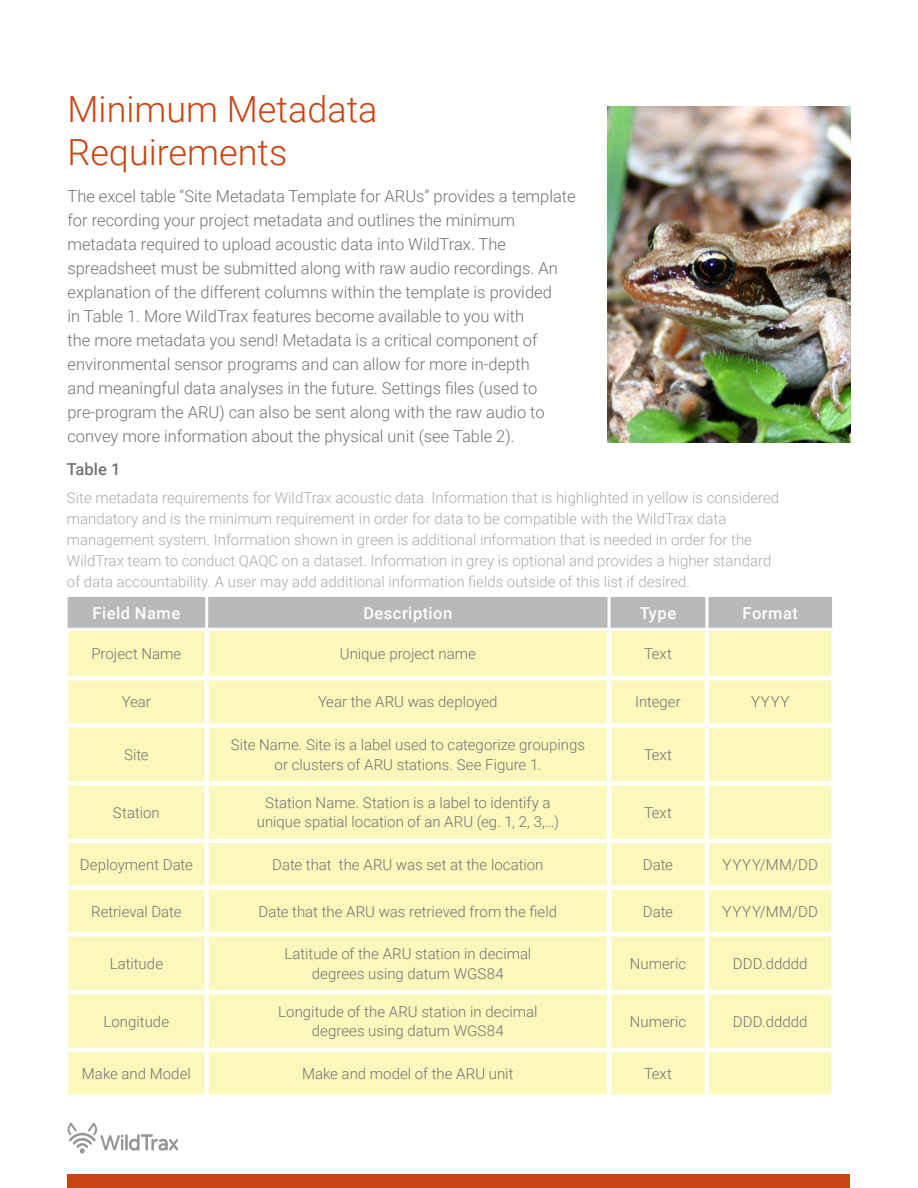
<style>
.page{position:relative;width:918px;height:1188px;background:#fff}
.page>*{position:absolute;margin:0;border:0;box-sizing:border-box;transform-origin:0 0}
.Heading_1{font:300 36px/43.2px "Roboto";color:#c94512}
.Body{font:300 16.5px/24px "Roboto";color:#737373}
.Table_Header{font:500 16.5px "Roboto";letter-spacing:.03em;color:#fff}
.Caption_Title{font:500 16.5px "Roboto";color:#737373}
.Table_Body{font:300 15px/19.5px "Roboto";color:#737373;text-align:center}
.t1{font:300 15px/21px "Roboto";color:#ababab}
</style>
<div class="page">
<svg style="left:67px;top:1123px;width:111px;height:31px"></svg>
<div style="left:68px;top:1174px;width:782px;height:14px;background:#c94512"></div>
<img style="left:608px;top:107px;width:242px;height:336px">
<div style="left:68px;top:597px;width:764px;height:31px;background:#b9b9b9"></div>
<div style="left:68px;top:631px;width:763px;height:463px;background:#faf8bb"></div>
<hr style="left:705px;top:597px;width:3px;height:31px;background:#fff">
<div style="left:204px;top:631px;width:5px;height:45px;background:#fff"></div>
<hr style="left:607px;top:631px;width:4px;height:45px;background:#fff">
<hr style="left:64px;top:676px;width:143px;height:4px;background:#fff">
<hr style="left:207px;top:676px;width:402px;height:4px;background:#fff">
<div style="left:204px;top:680px;width:5px;height:43px;background:#fff"></div>
<hr style="left:609px;top:676px;width:98px;height:4px;background:#fff">
<hr style="left:607px;top:680px;width:4px;height:43px;background:#fff">
<div style="left:64px;top:723px;width:143px;height:5px;background:#fff"></div>
<div style="left:207px;top:723px;width:402px;height:5px;background:#fff"></div>
<div style="left:204px;top:728px;width:5px;height:53px;background:#fff"></div>
<div style="left:609px;top:723px;width:98px;height:5px;background:#fff"></div>
<hr style="left:607px;top:728px;width:4px;height:53px;background:#fff">
<hr style="left:64px;top:781px;width:143px;height:4px;background:#fff">
<hr style="left:207px;top:781px;width:402px;height:4px;background:#fff">
<div style="left:204px;top:785px;width:5px;height:54px;background:#fff"></div>
<hr style="left:609px;top:781px;width:98px;height:4px;background:#fff">
<hr style="left:607px;top:785px;width:4px;height:54px;background:#fff">
<hr style="left:64px;top:839px;width:143px;height:4px;background:#fff">
<hr style="left:207px;top:839px;width:402px;height:4px;background:#fff">
<div style="left:204px;top:843px;width:5px;height:42px;background:#fff"></div>
<hr style="left:609px;top:839px;width:98px;height:4px;background:#fff">
<hr style="left:607px;top:843px;width:4px;height:42px;background:#fff">
<div style="left:64px;top:885px;width:143px;height:5px;background:#fff"></div>
<div style="left:207px;top:885px;width:402px;height:5px;background:#fff"></div>
<div style="left:204px;top:890px;width:5px;height:42px;background:#fff"></div>
<div style="left:609px;top:885px;width:98px;height:5px;background:#fff"></div>
<hr style="left:607px;top:890px;width:4px;height:42px;background:#fff">
<div style="left:64px;top:932px;width:143px;height:5px;background:#fff"></div>
<div style="left:207px;top:932px;width:402px;height:5px;background:#fff"></div>
<div style="left:204px;top:937px;width:5px;height:53px;background:#fff"></div>
<div style="left:609px;top:932px;width:98px;height:5px;background:#fff"></div>
<hr style="left:607px;top:937px;width:4px;height:53px;background:#fff">
<hr style="left:64px;top:990px;width:143px;height:4px;background:#fff">
<hr style="left:207px;top:990px;width:402px;height:4px;background:#fff">
<div style="left:204px;top:994px;width:5px;height:54px;background:#fff"></div>
<hr style="left:609px;top:990px;width:98px;height:4px;background:#fff">
<hr style="left:607px;top:994px;width:4px;height:54px;background:#fff">
<hr style="left:64px;top:1048px;width:143px;height:4px;background:#fff">
<hr style="left:207px;top:1048px;width:402px;height:4px;background:#fff">
<div style="left:204px;top:1052px;width:5px;height:42px;background:#fff"></div>
<hr style="left:609px;top:1048px;width:98px;height:4px;background:#fff">
<hr style="left:607px;top:1052px;width:4px;height:42px;background:#fff">
<hr style="left:705px;top:631px;width:4px;height:45px;background:#fff">
<hr style="left:707px;top:676px;width:129px;height:4px;background:#fff">
<hr style="left:705px;top:680px;width:4px;height:43px;background:#fff">
<div style="left:707px;top:723px;width:129px;height:5px;background:#fff"></div>
<hr style="left:705px;top:728px;width:4px;height:53px;background:#fff">
<hr style="left:707px;top:781px;width:129px;height:4px;background:#fff">
<hr style="left:705px;top:785px;width:4px;height:54px;background:#fff">
<hr style="left:707px;top:839px;width:129px;height:4px;background:#fff">
<hr style="left:705px;top:843px;width:4px;height:42px;background:#fff">
<div style="left:707px;top:885px;width:129px;height:5px;background:#fff"></div>
<hr style="left:705px;top:890px;width:4px;height:42px;background:#fff">
<div style="left:707px;top:932px;width:129px;height:5px;background:#fff"></div>
<hr style="left:705px;top:937px;width:4px;height:53px;background:#fff">
<hr style="left:707px;top:990px;width:129px;height:4px;background:#fff">
<hr style="left:705px;top:994px;width:4px;height:54px;background:#fff">
<hr style="left:707px;top:1048px;width:129px;height:4px;background:#fff">
<hr style="left:705px;top:1052px;width:4px;height:42px;background:#fff">
<hr style="left:205px;top:597px;width:3px;height:31px;background:#fff">
<hr style="left:608px;top:597px;width:3px;height:31px;background:#fff">
<p class="Heading_1" style="left:68px;top:86px;width:312px">Minimum Metadata<br>Requirements</p>
<p class="Body" style="left:68px;top:184px;width:510px">The excel table “Site Metadata Template for ARUs” provides a template for recording your project metadata and outlines the minimum metadata required to upload acoustic data into WildTrax. The spreadsheet must be submitted along with raw audio recordings. An explanation of the different columns within the template is provided<br>in Table 1. More WildTrax features become available to you with<br>the more metadata you send! Metadata is a critical component of environmental sensor programs and can allow for more in-depth<br>and meaningful data analyses in the future. Settings files (used to pre-program the ARU) can also be sent along with the raw audio to convey more information about the physical unit (see Table 2).</p>
<p class="Caption_Title" style="left:67px;top:458px;width:55px">Table 1</p>
<p class="t1" style="left:67px;top:487px;width:714px">Site metadata requirements for WildTrax acoustic data. Information that is highlighted in yellow is considered mandatory and is the minimum requirement in order for data to be compatible with the WildTrax data management system. Information shown in green is additional information that is needed in order for the WildTrax team to conduct QAQC on a dataset. Information in grey is optional and provides a higher standard of data accountability. A user may add additional information fields outside of this list if desired.</p>
<p class="Table_Header" style="left:93px;top:601px;width:89px">Field Name</p>
<p class="Table_Header" style="left:363px;top:601px;width:90px">Description</p>
<p class="Table_Header" style="left:640px;top:601px;width:38px">Type</p>
<p class="Table_Header" style="left:743px;top:601px;width:57px">Format</p>
<p class="Table_Body" style="left:91px;top:643px;width:92px">Project Name</p>
<p class="Table_Body" style="left:340px;top:643px;width:138px">Unique project name</p>
<p class="Table_Body" style="left:644px;top:643px;width:29px">Text</p>
<p class="Table_Body" style="left:122px;top:692px;width:30px">Year</p>
<p class="Table_Body" style="left:318px;top:692px;width:181px">Year the ARU was deployed</p>
<p class="Table_Body" style="left:635px;top:692px;width:47px">Integer</p>
<p class="Table_Body" style="left:751px;top:692px;width:40px">YYYY</p>
<p class="Table_Body" style="left:124px;top:744px;width:26px">Site</p>
<p class="Table_Body" style="left:231px;top:735px;width:356px">Site Name. Site is a label used to categorize groupings or clusters of ARU stations. See Figure 1.</p>
<p class="Table_Body" style="left:644px;top:744px;width:29px">Text</p>
<p class="Table_Body" style="left:113px;top:802px;width:48px">Station</p>
<p class="Table_Body" style="left:257px;top:792px;width:304px">Station Name. Station is a label to identify a unique spatial location of an ARU (eg. 1, 2, 3,…)</p>
<p class="Table_Body" style="left:644px;top:802px;width:29px">Text</p>
<p class="Table_Body" style="left:80px;top:854px;width:114px">Deployment Date</p>
<p class="Table_Body" style="left:272px;top:854px;width:273px">Date that the ARU was set at the location</p>
<p class="Table_Body" style="left:643px;top:854px;width:32px">Date</p>
<p class="Table_Body" style="left:723px;top:854px;width:97px">YYYY/MM/DD</p>
<p class="Table_Body" style="left:91px;top:901px;width:92px">Retrieval Date</p>
<p class="Table_Body" style="left:259px;top:901px;width:300px">Date that the ARU was retrieved from the field</p>
<p class="Table_Body" style="left:643px;top:901px;width:32px">Date</p>
<p class="Table_Body" style="left:723px;top:901px;width:97px">YYYY/MM/DD</p>
<p class="Table_Body" style="left:110px;top:953px;width:55px">Latitude</p>
<p class="Table_Body" style="left:284px;top:943px;width:248px">Latitude of the ARU station in decimal degrees using datum WGS84</p>
<p class="Table_Body" style="left:630px;top:953px;width:58px">Numeric</p>
<p class="Table_Body" style="left:733px;top:953px;width:76px">DDD.ddddd</p>
<p class="Table_Body" style="left:104px;top:1011px;width:67px">Longitude</p>
<p class="Table_Body" style="left:278px;top:1001px;width:261px">Longitude of the ARU station in decimal degrees using datum WGS84</p>
<p class="Table_Body" style="left:630px;top:1011px;width:58px">Numeric</p>
<p class="Table_Body" style="left:733px;top:1011px;width:76px">DDD.ddddd</p>
<p class="Table_Body" style="left:82px;top:1063px;width:110px">Make and Model</p>
<p class="Table_Body" style="left:302px;top:1063px;width:213px">Make and model of the ARU unit</p>
<p class="Table_Body" style="left:644px;top:1063px;width:29px">Text</p>
</div>
